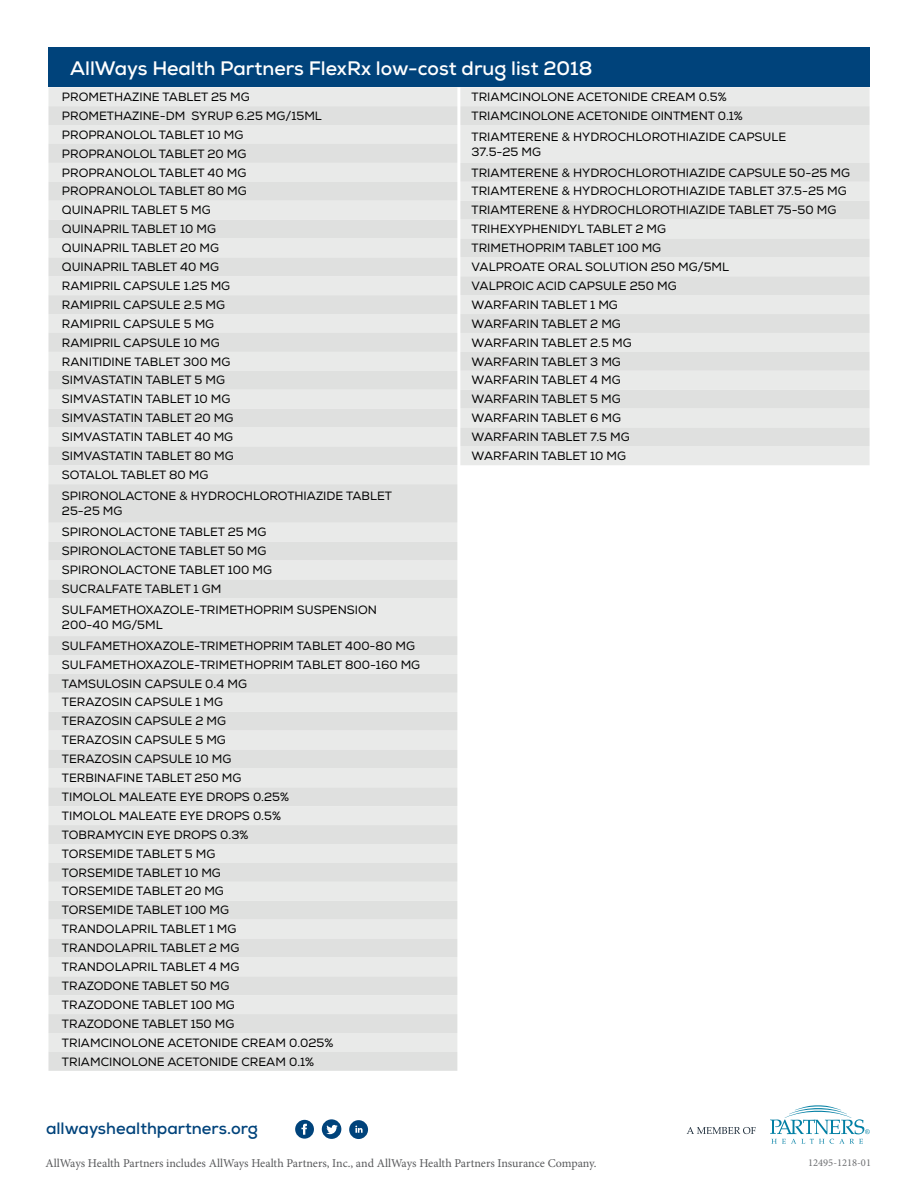
<style>
.page{position:relative;width:918px;height:1188px;background:#fff}
.page>*{position:absolute;margin:0;border:0;box-sizing:border-box;transform-origin:0 0}
.t1{font:700 19.5px "Nexa";color:#fff}
.t2{font:700 16.5px "Nexa";color:#00437b}
.t3{font:12px/18.9px "Nexa";color:#000}
.t4{font:12px "Minion Pro";letter-spacing:-.005em;color:#58595b}
.t5{font:10.5px "Minion Pro";color:#6d6e71}
</style>
<div class="page">
<div style="left:48px;top:106px;width:409px;height:965px;background:#e6e7e6"></div>
<svg style="left:295px;top:1120px;width:19px;height:19px"></svg>
<svg style="left:349px;top:1120px;width:19px;height:19px"></svg>
<svg style="left:322px;top:1119px;width:19px;height:20px"></svg>
<svg style="left:770px;top:1105px;width:100px;height:39px"></svg>
<svg style="left:687px;top:1127px;width:69px;height:7px"></svg>
<div style="left:48px;top:47px;width:822px;height:40px;background:#00437b"></div>
<div style="left:460px;top:87px;width:410px;height:378px;background:#e9eae9"></div>
<svg style="left:460px;top:106px;width:410px;height:340px;background:#e4e5e4"></svg>
<h1 class="t1" style="left:70px;top:55px;width:524px">AllWays Health Partners FlexRx low-cost drug list 2018</h1>
<p class="t3" style="left:62px;top:88px;width:261px">PROMETHAZINE TABLET 25 MG<br>PROMETHAZINE-DM SYRUP 6.25 MG/15ML<br>PROPRANOLOL TABLET 10 MG<br>PROPRANOLOL TABLET 20 MG<br>PROPRANOLOL TABLET 40 MG<br>PROPRANOLOL TABLET 80 MG<br>QUINAPRIL TABLET 5 MG<br>QUINAPRIL TABLET 10 MG<br>QUINAPRIL TABLET 20 MG<br>QUINAPRIL TABLET 40 MG<br>RAMIPRIL CAPSULE 1.25 MG<br>RAMIPRIL CAPSULE 2.5 MG<br>RAMIPRIL CAPSULE 5 MG<br>RAMIPRIL CAPSULE 10 MG<br>RANITIDINE TABLET 300 MG<br>SIMVASTATIN TABLET 5 MG<br>SIMVASTATIN TABLET 10 MG<br>SIMVASTATIN TABLET 20 MG<br>SIMVASTATIN TABLET 40 MG<br>SIMVASTATIN TABLET 80 MG<br>SOTALOL TABLET 80 MG</p>
<p class="t3" style="left:62px;top:489px;width:332px;line-height:15px">SPIRONOLACTONE &amp; HYDROCHLOROTHIAZIDE TABLET<br>25-25 MG</p>
<p class="t3" style="left:62px;top:523px;width:211px">SPIRONOLACTONE TABLET 25 MG<br>SPIRONOLACTONE TABLET 50 MG<br>SPIRONOLACTONE TABLET 100 MG<br>SUCRALFATE TABLET 1 GM</p>
<p class="t3" style="left:62px;top:603px;width:316px;line-height:15px">SULFAMETHOXAZOLE-TRIMETHOPRIM SUSPENSION<br>200-40 MG/5ML</p>
<p class="t3" style="left:62px;top:636px;width:360px">SULFAMETHOXAZOLE-TRIMETHOPRIM TABLET 400-80 MG<br>SULFAMETHOXAZOLE-TRIMETHOPRIM TABLET 800-160 MG<br>TAMSULOSIN CAPSULE 0.4 MG<br>TERAZOSIN CAPSULE 1 MG<br>TERAZOSIN CAPSULE 2 MG<br>TERAZOSIN CAPSULE 5 MG<br>TERAZOSIN CAPSULE 10 MG<br>TERBINAFINE TABLET 250 MG<br>TIMOLOL MALEATE EYE DROPS 0.25%<br>TIMOLOL MALEATE EYE DROPS 0.5%<br>TOBRAMYCIN EYE DROPS 0.3%<br>TORSEMIDE TABLET 5 MG<br>TORSEMIDE TABLET 10 MG<br>TORSEMIDE TABLET 20 MG<br>TORSEMIDE TABLET 100 MG<br>TRANDOLAPRIL TABLET 1 MG<br>TRANDOLAPRIL TABLET 2 MG<br>TRANDOLAPRIL TABLET 4 MG<br>TRAZODONE TABLET 50 MG<br>TRAZODONE TABLET 100 MG<br>TRAZODONE TABLET 150 MG<br>TRIAMCINOLONE ACETONIDE CREAM 0.025%<br>TRIAMCINOLONE ACETONIDE CREAM 0.1%</p>
<p class="t3" style="left:472px;top:88px;width:273px">TRIAMCINOLONE ACETONIDE CREAM 0.5%<br>TRIAMCINOLONE ACETONIDE OINTMENT 0.1%</p>
<p class="t3" style="left:472px;top:129px;width:316px;line-height:15px">TRIAMTERENE &amp; HYDROCHLOROTHIAZIDE CAPSULE<br>37.5-25 MG</p>
<p class="t3" style="left:472px;top:163px;width:380px">TRIAMTERENE &amp; HYDROCHLOROTHIAZIDE CAPSULE 50-25 MG<br>TRIAMTERENE &amp; HYDROCHLOROTHIAZIDE TABLET 37.5-25 MG<br>TRIAMTERENE &amp; HYDROCHLOROTHIAZIDE TABLET 75-50 MG<br>TRIHEXYPHENIDYL TABLET 2 MG<br>TRIMETHOPRIM TABLET 100 MG<br>VALPROATE ORAL SOLUTION 250 MG/5ML<br>VALPROIC ACID CAPSULE 250 MG<br>WARFARIN TABLET 1 MG<br>WARFARIN TABLET 2 MG<br>WARFARIN TABLET 2.5 MG<br>WARFARIN TABLET 3 MG<br>WARFARIN TABLET 4 MG<br>WARFARIN TABLET 5 MG<br>WARFARIN TABLET 6 MG<br>WARFARIN TABLET 7.5 MG<br>WARFARIN TABLET 10 MG</p>
<h2 class="t2" style="left:46px;top:1118px;width:213px">allwayshealthpartners.org</h2>
<p class="t4" style="left:45px;top:1155px;width:553px">AllWays Health Partners includes AllWays Health Partners, Inc., and AllWays Health Partners Insurance Company.</p>
<p class="t5" style="left:808px;top:1155px;width:64px">12495-1218-01</p>
</div>
